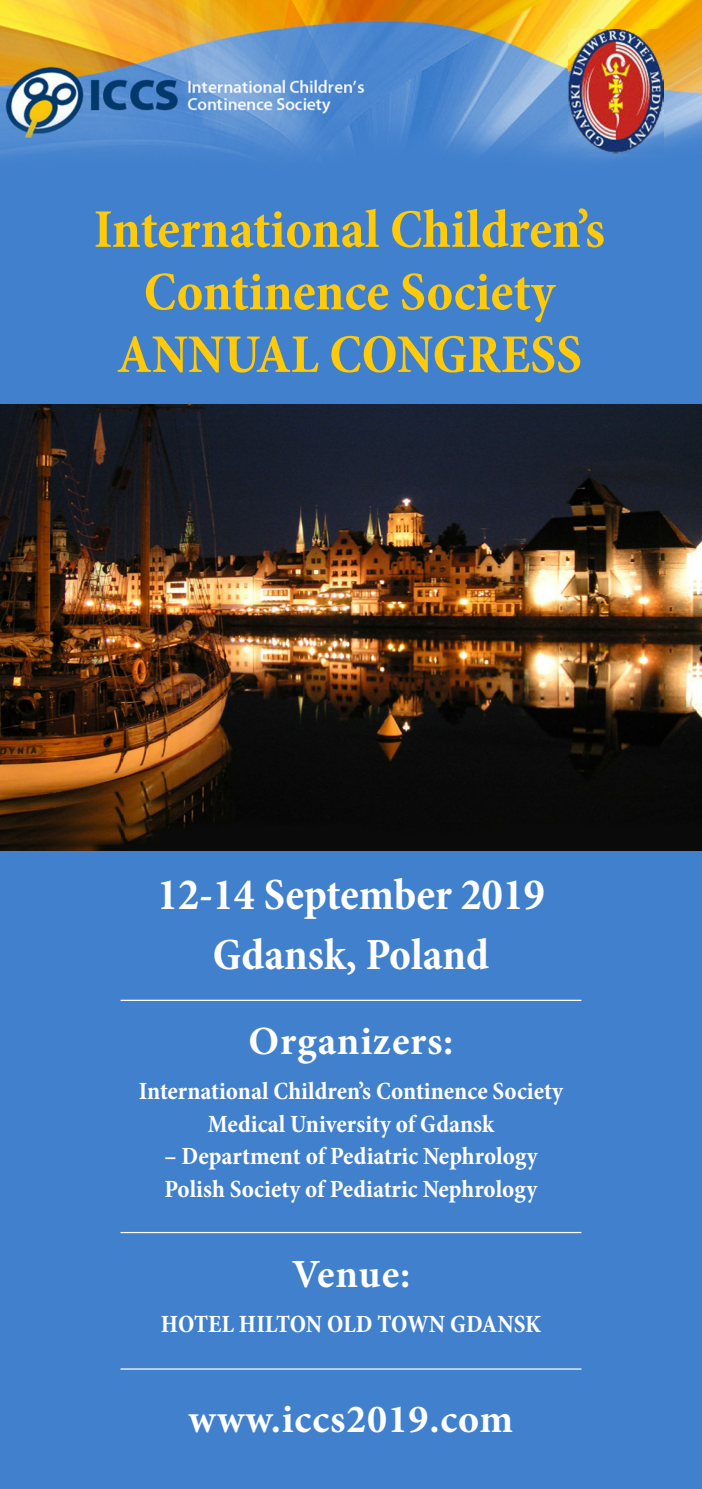
<style>
.page{position:relative;width:702px;height:1489px;background:#fff}
.page>*{position:absolute;margin:0;border:0;box-sizing:border-box;transform-origin:0 0}
.t1{font:700 condensed 55px/62.5px "Minion Pro";color:#feca0a;text-align:center}
.t2{font:700 condensed 45px "Minion Pro";color:#fff}
.t3{font:700 40px "Minion Pro";letter-spacing:.02em;color:#fff}
.t4{font:700 condensed 25px "Minion Pro";color:#fff}
</style>
<div class="page">
<div style="left:0;top:170px;width:702px;height:1318px;background:#4180cd"></div>
<img style="left:0;top:0;width:702px;height:170px">
<img style="left:0;top:404px;width:702px;height:446px">
<img style="left:568px;top:29px;width:95px;height:124px">
<hr style="left:120px;top:999px;width:461px;height:1px;background:#fff">
<hr style="left:120px;top:1231px;width:461px;height:2px;background:#fff">
<hr style="left:120px;top:1368px;width:461px;height:1px;background:#fff">
<p class="t1" style="left:94px;top:198px;width:513px">International Children’s<br>Continence Society</p>
<p class="t1" style="left:117px;top:323px;width:466px">ANNUAL CONGRESS</p>
<p class="t2" style="left:157px;top:863px;width:389px">12-14 September 2019</p>
<p class="t2" style="left:213px;top:923px;width:278px">Gdansk, Poland</p>
<p class="t3" style="left:248px;top:1013px;width:206px">Organizers:</p>
<p class="t4" style="left:139px;top:1073px;width:426px">International Children’s Continence Society</p>
<p class="t4" style="left:208px;top:1106px;width:288px">Medical University of Gdansk</p>
<p class="t4" style="left:164px;top:1138px;width:375px">– Department of Pediatric Nephrology</p>
<p class="t4" style="left:164px;top:1171px;width:374px">Polish Society of Pediatric Nephrology</p>
<p class="t3" style="left:292px;top:1245px;width:120px">Venue:</p>
<p class="t4" style="left:161px;top:1306px;width:381px">HOTEL HILTON OLD TOWN GDANSK</p>
<p class="t3" style="left:189px;top:1390px;width:326px">www.iccs2019.com</p>
</div>
